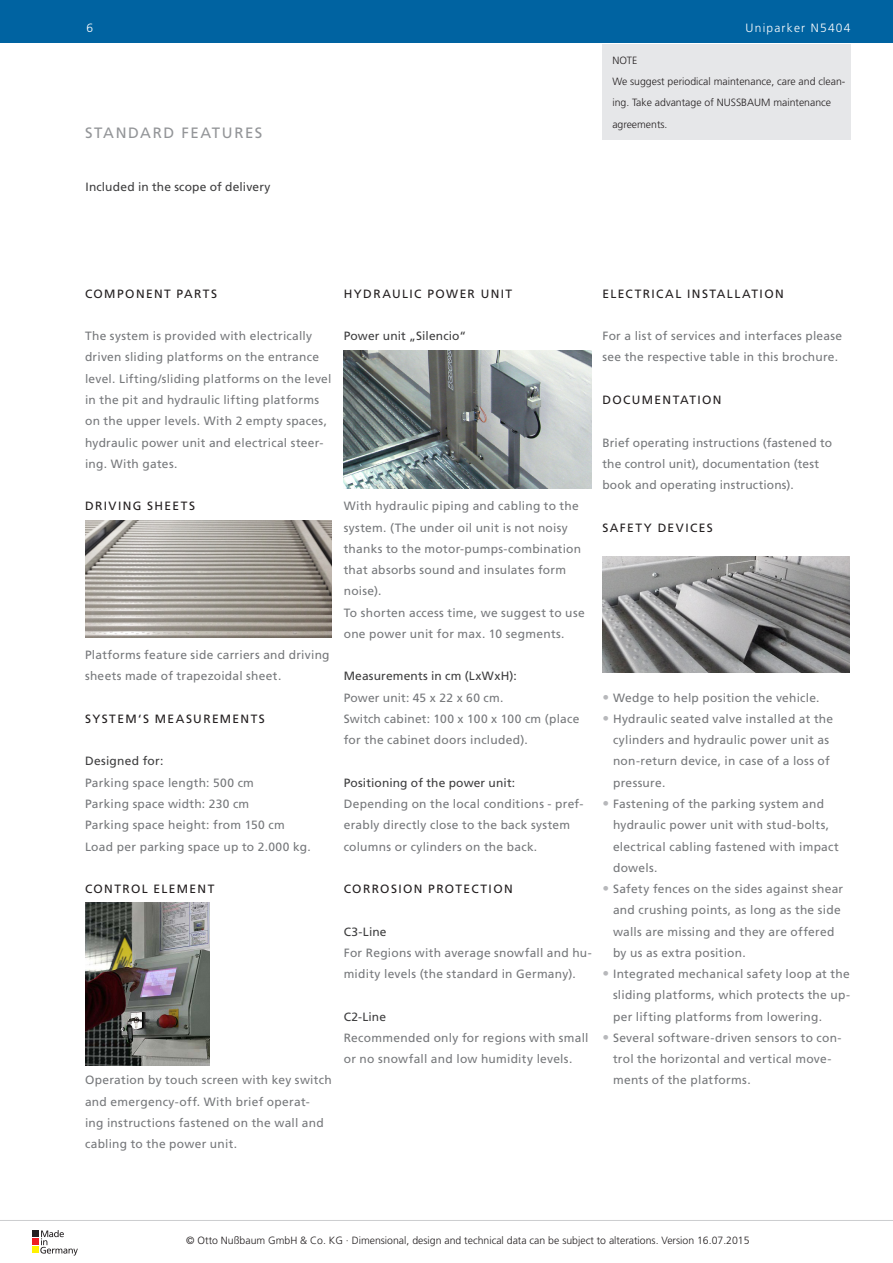
<style>
.page{position:relative;width:893px;height:1263px;background:#fff}
.page>*{position:absolute;margin:0;border:0;box-sizing:border-box;transform-origin:0 0}
.Headline_-_Sub{font:15px "Frutiger LT";letter-spacing:.11em;color:#939598}
.Bodytext{font:12px/21.3px "Frutiger LT";letter-spacing:.02em;color:#76787b}
.Bullet_Points{font:12px/21.3px "Frutiger LT";letter-spacing:.02em;color:#76787b}
.Argumentation{font:12px "Frutiger LT";letter-spacing:.115em;color:#231f20}
.Argumentation-2{font:12px/21.3px "Frutiger LT";letter-spacing:.025em;color:#76787b}
.Produktvorstellung{font:12px "Frutiger LT";letter-spacing:.015em;color:#3e3e3f}
.Produktvorstellung-2{font:12px/21.3px "Frutiger LT";letter-spacing:.02em;color:#76787b}
.t1{font:300 12px "Frutiger LT";letter-spacing:.1em;color:#fff}
.picture_title{font:300 10.5px/21.3px "Frutiger LT";color:#231f20}
.s1{font-size:13.5px;color:#b7b8bb}
</style>
<div class="page">
<div style="left:0;top:0;width:893px;height:43px;background:#0063a1"></div>
<hr style="left:0;top:1220px;width:893px;height:1px;background:#cccdcf">
<div style="left:32px;top:1230px;width:7px;height:7px;background:#231f20"></div>
<div style="left:32px;top:1238px;width:7px;height:7px;background:#ee1d23"></div>
<div style="left:32px;top:1246px;width:7px;height:7px;background:#fff101"></div>
<svg style="left:40px;top:1230px;width:38px;height:25px"></svg>
<div style="left:603px;top:44px;width:248px;height:96px;background:#e6e7e9"></div>
<img style="left:344px;top:350px;width:247px;height:138px">
<img style="left:602px;top:556px;width:247px;height:117px">
<img style="left:85px;top:521px;width:247px;height:117px">
<img style="left:85px;top:902px;width:124px;height:163px">
<p class="t1" style="left:86px;top:21px;width:8px">6</p>
<p class="t1" style="left:746px;top:21px;width:106px">Uniparker N5404</p>
<p class="Headline_-_Sub" style="left:85px;top:124px;width:179px">STANDARD FEATURES</p>
<p class="Produktvorstellung" style="left:86px;top:180px;width:187px">Included in the scope of delivery</p>
<p class="picture_title" style="left:612px;top:50px;width:27px">NOTE</p>
<p class="picture_title" style="left:612px;top:71px;width:234px">We suggest periodical maintenance, care and clean&shy;ing. Take advantage of NUSSBAUM maintenance agreements.</p>
<p class="Argumentation" style="left:85px;top:286px;width:134px">COMPONENT PARTS</p>
<p class="Bodytext" style="left:85px;top:325px;width:248px">The system is provided with electrically driven sliding platforms on the entrance level. Lifting/sliding platforms on the level in the pit and hydraulic lifting platforms on the upper levels. With 2 empty spaces, hydraulic power unit and electrical steer&shy;ing. With gates.</p>
<p class="Argumentation" style="left:85px;top:499px;width:111px">DRIVING SHEETS</p>
<p class="Bodytext" style="left:85px;top:644px;width:246px">Platforms feature side carriers and driving sheets made of trapezoidal sheet.</p>
<p class="Argumentation" style="left:85px;top:712px;width:181px">SYSTEM‘S MEASUREMENTS</p>
<p class="Produktvorstellung" style="left:85px;top:754px;width:80px">Designed for:</p>
<p class="Produktvorstellung-2" style="left:85px;top:772px;width:170px">Parking space length: 500 cm</p>
<p class="Bodytext" style="left:85px;top:793px;width:166px">Parking space width: 230 cm</p>
<p class="Bodytext" style="left:85px;top:814px;width:201px">Parking space height: from 150 cm</p>
<p class="Bodytext" style="left:85px;top:836px;width:227px">Load per parking space up to 2.000 kg.</p>
<p class="Argumentation" style="left:85px;top:882px;width:131px">CONTROL ELEMENT</p>
<p class="Argumentation-2" style="left:85px;top:1069px;width:248px">Operation by touch screen with key switch and emergency-off. With brief operat-<br>ing instructions fastened on the wall and cabling to the power unit.</p>
<p class="Argumentation" style="left:344px;top:286px;width:170px">HYDRAULIC POWER UNIT</p>
<p class="Produktvorstellung" style="left:344px;top:329px;width:124px">Power unit „Silencio“</p>
<p class="Bodytext" style="left:344px;top:495px;width:239px">With hydraulic piping and cabling to the system. (The under oil unit is not noisy thanks to the motor-pumps-combination that absorbs sound and insulates form noise).</p>
<p class="Bodytext" style="left:344px;top:602px;width:242px">To shorten access time, we suggest to use one power unit for max. 10 segments.</p>
<p class="Produktvorstellung" style="left:344px;top:669px;width:175px">Measurements in cm (LxWxH):</p>
<p class="Produktvorstellung-2" style="left:344px;top:687px;width:161px">Power unit: 45 x 22 x 60 cm.</p>
<p class="Produktvorstellung-2" style="left:344px;top:708px;width:237px">Switch cabinet: 100 x 100 x 100 cm (place for the cabinet doors included).</p>
<p class="Produktvorstellung" style="left:344px;top:775px;width:173px">Positioning of the power unit:</p>
<p class="Bodytext" style="left:344px;top:793px;width:241px">Depending on the local conditions - pref&shy;erably directly close to the back system columns or cylinders on the back.</p>
<p class="Argumentation" style="left:344px;top:882px;width:171px">CORROSION PROTECTION</p>
<p class="Produktvorstellung" style="left:344px;top:924px;width:44px">C3-Line</p>
<p class="Bodytext" style="left:344px;top:942px;width:250px">For Regions with average snowfall and hu&shy;midity levels (the standard in Germany).</p>
<p class="Produktvorstellung" style="left:344px;top:1009px;width:44px">C2-Line</p>
<p class="Bodytext" style="left:344px;top:1027px;width:246px">Recommended only for regions with small or no snowfall and low humidity levels.</p>
<p class="Argumentation" style="left:602px;top:286px;width:183px">ELECTRICAL INSTALLATION</p>
<p class="Bodytext" style="left:602px;top:325px;width:241px">For a list of services and interfaces please see the respective table in this brochure.</p>
<p class="Argumentation" style="left:602px;top:393px;width:121px">DOCUMENTATION</p>
<p class="Bodytext" style="left:602px;top:432px;width:231px">Brief operating instructions (fastened to the control unit), documentation (test book and operating instructions).</p>
<p class="Argumentation" style="left:602px;top:520px;width:112px">SAFETY DEVICES</p>
<p class="Bullet_Points" style="left:602px;top:687px;width:219px"><span class="s1">•</span> Wedge to help position the vehicle.</p>
<p class="Bullet_Points" style="left:613px;top:708px;width:222px;text-indent:-11px"><span class="s1">•</span> Hydraulic seated valve installed at the cylinders and hydraulic power unit as non-return device, in case of a loss of pressure.</p>
<p class="Bullet_Points" style="left:613px;top:793px;width:227px;text-indent:-11px"><span class="s1">•</span> Fastening of the parking system and hydraulic power unit with stud-bolts, electrical cabling fastened with impact dowels.</p>
<p class="Bullet_Points" style="left:613px;top:878px;width:232px;text-indent:-11px"><span class="s1">•</span> Safety fences on the sides against shear and crushing points, as long as the side walls are missing and they are offered by us as extra position.</p>
<p class="Bullet_Points" style="left:613px;top:963px;width:239px;text-align:justify;text-indent:-11px"><span class="s1">•</span> Integrated mechanical safety loop at the sliding platforms, which protects the up&shy;per lifting platforms from lowering.</p>
<p class="Bullet_Points" style="left:613px;top:1027px;width:230px;text-indent:-11px"><span class="s1">•</span> Several software-driven sensors to con&shy;trol the horizontal and vertical move&shy;ments of the platforms.</p>
<p class="picture_title" style="left:186px;top:1230px;width:565px">© Otto Nußbaum GmbH &amp; Co. KG · Dimensional, design and technical data can be subject to alterations. Version 16.07.2015</p>
</div>
